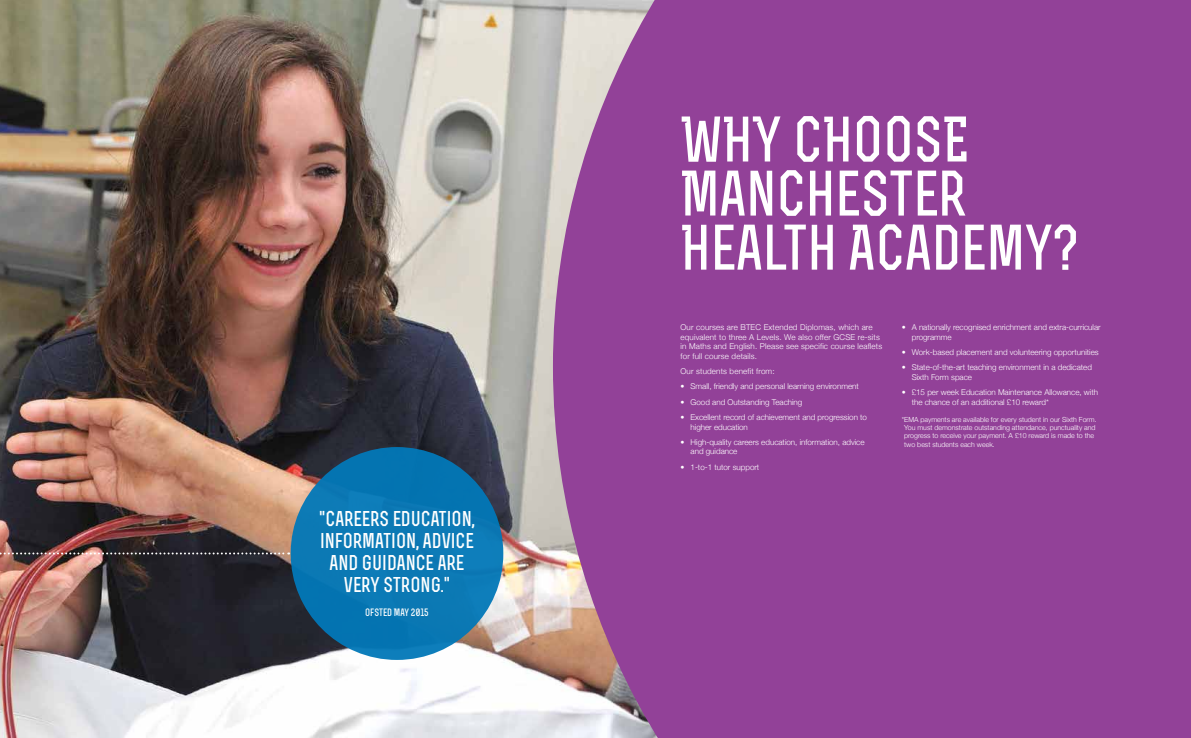
<style>
.page{position:relative;width:1191px;height:738px;background:#fff}
.page>*{position:absolute;margin:0;border:0;box-sizing:border-box;transform-origin:0 0}
.t1{font:700 60px/54px "Rex";color:#fff}
.t2{font:700 20px/22px "Rex";color:#fff;text-align:center}
.t3{font:700 10px "Rex";color:#fff}
.t4{font:300 8px/9.6px "Helvetica Neue";color:#fff}
.t5{font:300 8px/9.6px "Helvetica Neue";letter-spacing:.02em;color:#fff}
.t6{font:300 7px/8.4px "Helvetica Neue";color:#fff}
</style>
<div class="page">
<img style="left:0;top:0;width:553px;height:737px">
<div style="left:553px;top:0;width:638px;height:737px;background:#924198"></div>
<svg style="left:0;top:552px;width:289px;height:2px"></svg>
<div style="left:291px;top:446px;width:212px;height:213px;background:#0b79b4;border-radius:50%"></div>
<h2 class="t2" style="left:319px;top:506px;width:157px">"CAREERS EDUCATION,<br>INFORMATION, ADVICE<br>AND GUIDANCE ARE<br>VERY STRONG."</h2>
<p class="t3" style="left:365px;top:606px;width:65px">OFSTED MAY 2015</p>
<h1 class="t1" style="left:680px;top:112px;width:399px">WHY CHOOSE<br>MANCHESTER<br>HEALTH ACADEMY?</h1>
<p class="t5" style="left:680px;top:321px;width:203px">Our courses are BTEC Extended Diplomas, which are equivalent to three A Levels. We also offer GCSE re-sits in Maths and English. Please see specific course leaflets for full course details.</p>
<p class="t5" style="left:680px;top:365px;width:96px">Our students benefit from:</p>
<p class="t4" style="left:680px;top:381px;width:180px">• Small, friendly and personal learning environment</p>
<p class="t4" style="left:680px;top:396px;width:123px">• Good and Outstanding Teaching</p>
<p class="t4" style="left:690px;top:411px;width:178px;text-indent:-10px">• Excellent record of achievement and progression to higher education</p>
<p class="t4" style="left:690px;top:436px;width:175px;text-indent:-10px">• High-quality careers education, information, advice and guidance</p>
<p class="t4" style="left:680px;top:461px;width:80px">• 1-to-1 tutor support</p>
<p class="t4" style="left:911px;top:321px;width:190px;text-indent:-10px">• A nationally recognised enrichment and extra-curricular programme</p>
<p class="t4" style="left:901px;top:346px;width:198px">• Work-based placement and volunteering opportunities</p>
<p class="t4" style="left:911px;top:361px;width:182px;text-indent:-10px">• State-of-the-art teaching environment in a dedicated<br>Sixth Form space</p>
<p class="t4" style="left:911px;top:386px;width:188px;text-indent:-10px">• £15 per week Education Maintenance Allowance, with the chance of an additional £10 reward*</p>
<p class="t6" style="left:904px;top:414px;width:194px;text-indent:-2px">*EMA payments are available for every student in our Sixth Form.<br>You must demonstrate outstanding attendance, punctuality and progress to receive your payment. A £10 reward is made to the two best students each week.</p>
</div>
